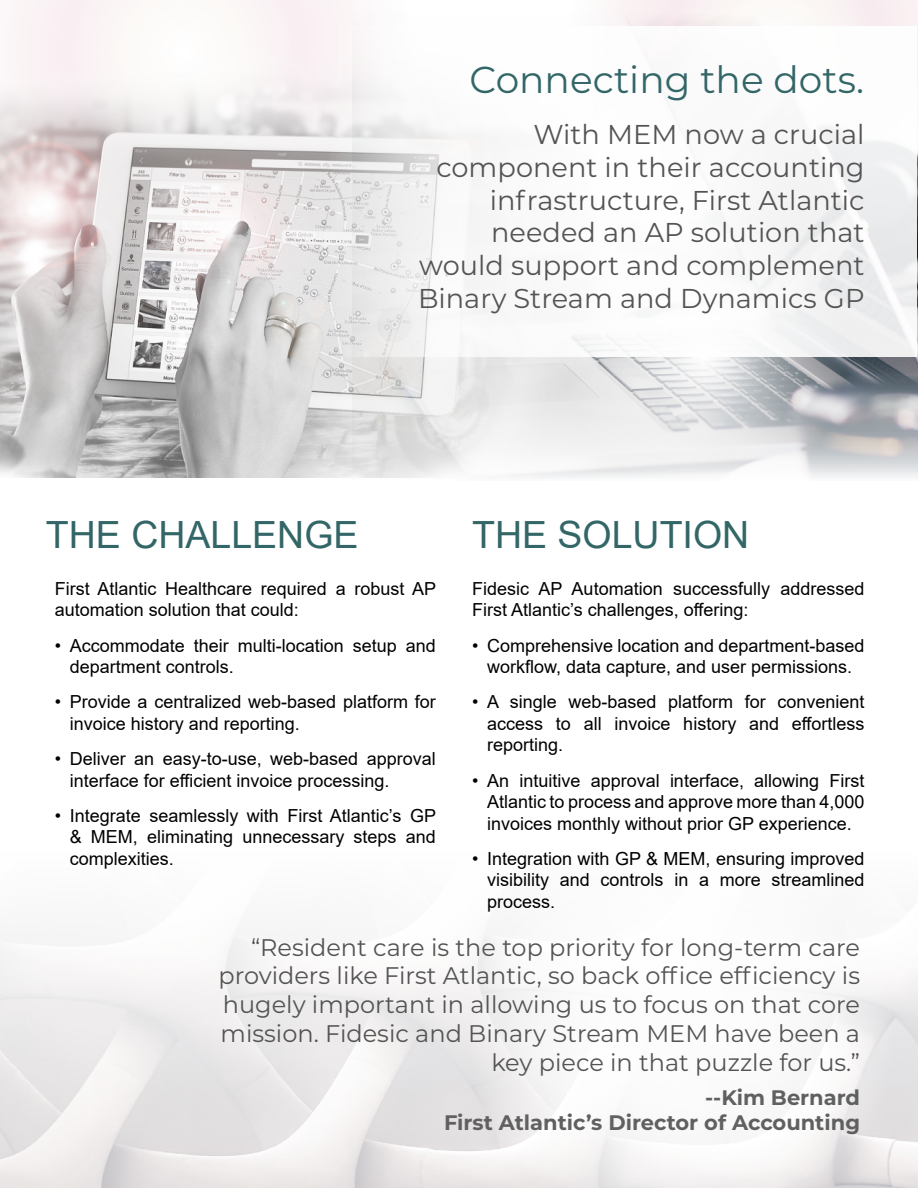
<style>
.page{position:relative;width:918px;height:1188px;background:#fff}
.page>*{position:absolute;margin:0;border:0;box-sizing:border-box;transform-origin:0 0}
.t1{font:37.5px "Arial";color:#336667}
.t2{font:37.5px "Montserrat";color:#336667}
.t3{font:27.3px/32.7px "Montserrat";color:#545454;text-align:right}
.t4{font:24px/28.8px "Montserrat";color:#545454;text-align:right}
.t5{font:700 21px/25.2px "Montserrat";color:#606061;text-align:right}
.t6{font:18px/21.6px "Arial";color:#000}
</style>
<div class="page">
<img style="left:581px;top:0;width:337px;height:477px">
<svg style="left:561px;top:215px;width:285px;height:284px"></svg>
<div style="left:17px;top:0;width:343px;height:46px;background:#faf4f5"></div>
<div style="left:68px;top:26px;width:284px;height:284px;background:#fff;border-radius:50%"></div>
<img style="left:0;top:46px;width:581px;height:432px">
<div style="left:324px;top:26px;width:593px;height:331px;background:#fff"></div>
<svg style="left:468px;top:867px;width:427px;height:321px"></svg>
<h1 class="t2" style="left:470px;top:54px;width:396px">Connecting the dots.</h1>
<h2 class="t3" style="left:418px;top:117px;width:448px">With MEM now a crucial component in their accounting infrastructure, First Atlantic needed an AP solution that would support and complement<br>Binary Stream and Dynamics GP</h2>
<h1 class="t1" style="left:46px;top:509px;width:314px">THE CHALLENGE</h1>
<h1 class="t1" style="left:472px;top:509px;width:279px">THE SOLUTION</h1>
<p class="t6" style="left:472px;top:578px;width:394px">Fidesic AP Automation successfully addressed<br>First Atlantic’s challenges, offering:</p>
<p class="t6" style="left:472px;top:634px;width:394px;text-align:center">• Comprehensive location and department-based workflow, data capture, and user permissions.</p>
<p class="t6" style="left:487px;top:691px;width:379px;text-align:justify;text-indent:-15px">• A single web-based platform for convenient access to all invoice history and effortless reporting.</p>
<p class="t6" style="left:487px;top:769px;width:379px;text-align:justify;text-indent:-15px">• An intuitive approval interface, allowing First Atlantic to process and approve more than 4,000 invoices monthly without prior GP experience.</p>
<p class="t6" style="left:487px;top:848px;width:379px;text-align:justify;text-indent:-15px">• Integration with GP &amp; MEM, ensuring improved visibility and controls in a more streamlined process.</p>
<p class="t6" style="left:55px;top:578px;width:383px">First Atlantic Healthcare required a robust AP automation solution that could:</p>
<p class="t6" style="left:70px;top:634px;width:367px;text-indent:-15px">• Accommodate their multi-location setup and department controls.</p>
<p class="t6" style="left:70px;top:691px;width:367px;text-indent:-15px">• Provide a centralized web-based platform for invoice history and reporting.</p>
<p class="t6" style="left:70px;top:748px;width:367px;text-indent:-15px">• Deliver an easy-to-use, web-based approval interface for efficient invoice processing.</p>
<p class="t6" style="left:70px;top:804px;width:368px;text-align:justify;text-indent:-15px">• Integrate seamlessly with First Atlantic’s GP &amp; MEM, eliminating unnecessary steps and complexities.</p>
<p class="t4" style="left:218px;top:932px;width:643px">“Resident care is the top priority for long-term care providers like First Atlantic, so back office efficiency is hugely important in allowing us to focus on that core mission. Fidesic and Binary Stream MEM have been a key piece in that puzzle for us.”</p>
<p class="t5" style="left:444px;top:1084px;width:418px">--Kim Bernard<br>First Atlantic’s Director of Accounting</p>
</div>
